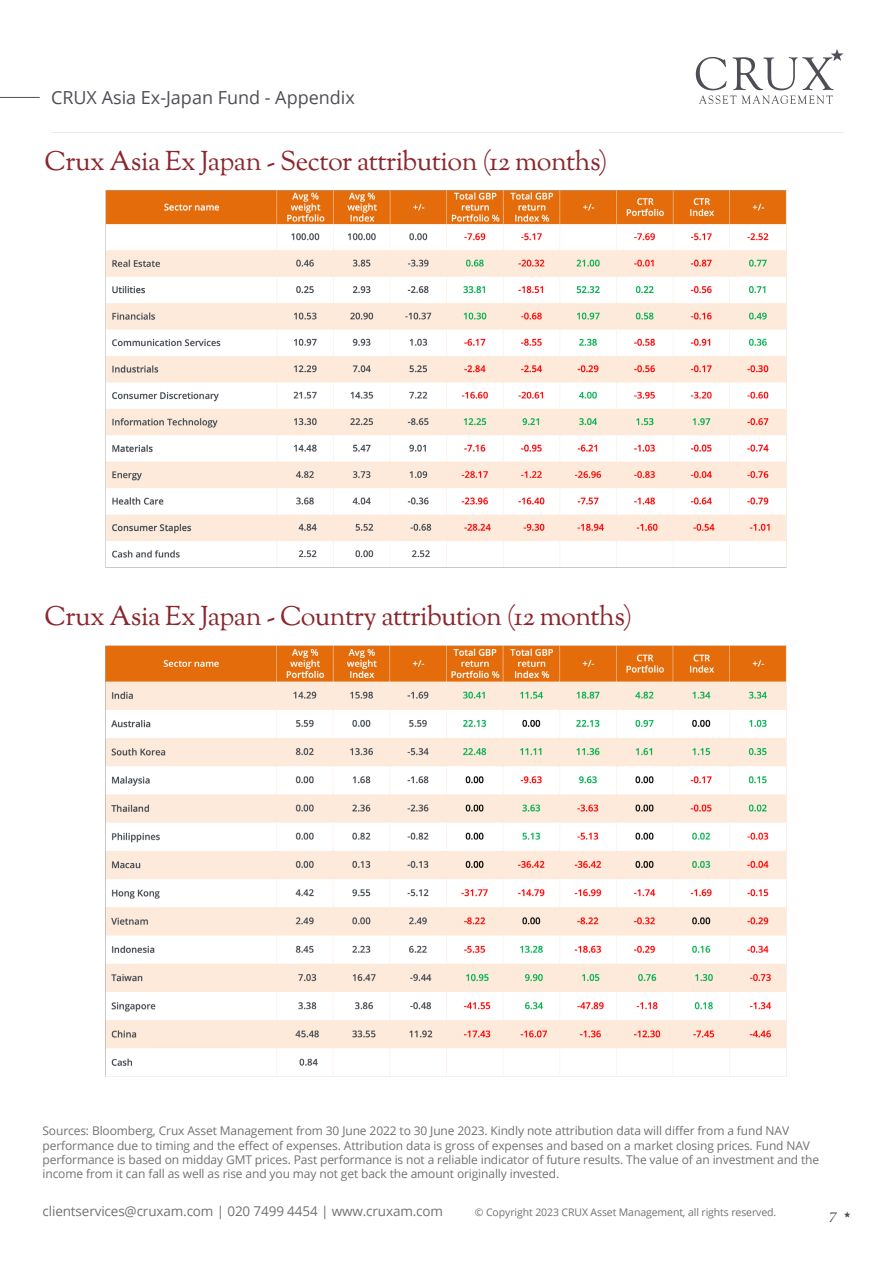
<style>
.page{position:relative;width:893px;height:1263px;background:#fff}
.page>*{position:absolute;margin:0;border:0;box-sizing:border-box;transform-origin:0 0}
.t1{font:27px "Sorts Mill Goudy";letter-spacing:-.02em;color:#8b262d}
.t2{font:18px "Open Sans";color:#4d4f57}
.t3{font:16.05px "Sorts Mill Goudy";color:#4d5058}
.t4{font:13.5px "Open Sans";letter-spacing:-.01em;color:#747076}
.t5{font:12px/14.4px "Open Sans";letter-spacing:-.01em;color:#747076}
.t6{font:10.5px "Open Sans";letter-spacing:-.01em;color:#747076}
</style>
<div class="page">
<svg style="left:696px;top:49px;width:147px;height:55px"></svg>
<hr style="left:0;top:97px;width:40px;height:1px;background:#4d4f57">
<hr style="left:52px;top:132px;width:791px;height:1px;background:#eaeaeb">
<img style="left:106px;top:190px;width:681px;height:378px">
<svg style="left:844px;top:1211px;width:6px;height:7px"></svg>
<img style="left:106px;top:645px;width:681px;height:432px">
<h2 class="t2" style="left:51px;top:85px;width:305px">CRUX Asia Ex-Japan Fund - Appendix</h2>
<h1 class="t1" style="left:45px;top:144px;width:565px">Crux Asia Ex Japan - Sector attribution (12 months)</h1>
<h1 class="t1" style="left:45px;top:599px;width:589px">Crux Asia Ex Japan - Country attribution (12 months)</h1>
<p class="t5" style="left:43px;top:1123px;width:778px">Sources: Bloomberg, Crux Asset Management from 30 June 2022 to 30 June 2023. Kindly note attribution data will differ from a fund NAV performance due to timing and the effect of expenses. Attribution data is gross of expenses and based on a market closing prices. Fund NAV performance is based on midday GMT prices. Past performance is not a reliable indicator of future results. The value of an investment and the income from it can fall as well as rise and you may not get back the amount originally invested.</p>
<p class="t4" style="left:43px;top:1202px;width:402px">clientservices@cruxam.com | 020 7499 4454 | www.cruxam.com</p>
<p class="t6" style="left:475px;top:1205px;width:303px">© Copyright 2023 CRUX Asset Management, all rights reserved.</p>
<h3 class="t3" style="left:830px;top:1204px;width:10px">7</h3>
</div>
